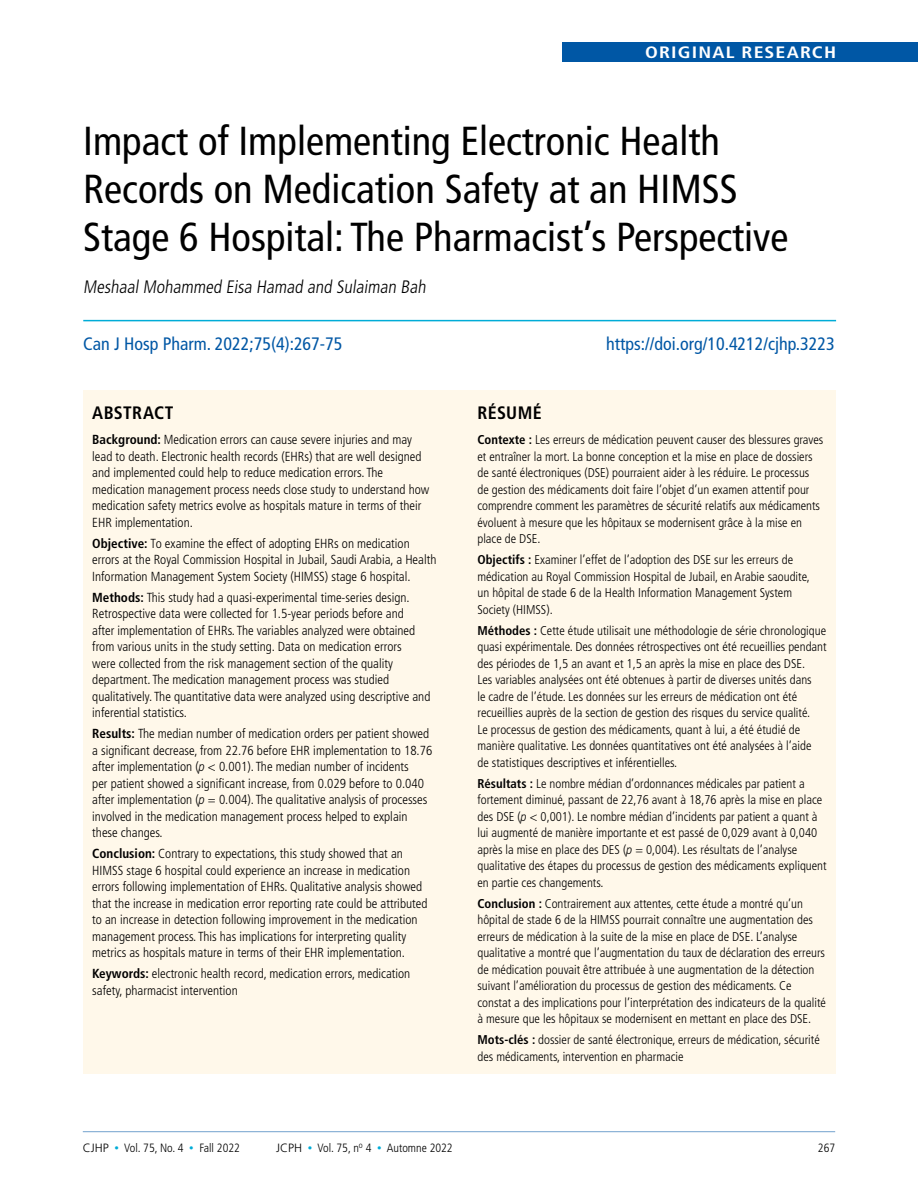
<style>
.page{position:relative;width:918px;height:1188px;background:#fff}
.page>*{position:absolute;margin:0;border:0;box-sizing:border-box;transform-origin:0 0}
.CJHP_Title{font:condensed 40.5px/48px "Frutiger LT Std";color:#000}
.CJHP_IssueInfo{font:condensed 18px "Frutiger LT Std";color:#0057a5}
.CJHP_Authors{font:300 condensed 18px "Frutiger LT Std";color:#000}
.CJHP_H1{font:700 condensed 18px "Frutiger LT Std";letter-spacing:.02em;color:#000}
.t1{font:700 condensed 16.5px "Frutiger LT Std";letter-spacing:.055em;color:#fff;scale:1.2 1}
.CJHP_ABSTRACT_WithL{font:300 condensed 13.2px/16.5px "Frutiger LT Std";color:#000}
.CJHP_FR_ABSTRACT_Wi{font:300 condensed 12.75px/16.5px "Frutiger LT Std";color:#000}
.t2{font:300 condensed 12px "Frutiger LT Std";color:#000}
.s1{font-weight:700}
.s2{font-style:italic}
.s3{font-stretch:normal}
.s4{font-size:9px;color:#00acd7}
</style>
<div class="page">
<hr style="left:83px;top:1131px;width:752px;height:1px;background:#0057a5">
<div style="left:562px;top:42px;width:356px;height:20px;background:#0057a5"></div>
<div style="left:83px;top:390px;width:753px;height:684px;background:#fff8ea"></div>
<hr style="left:83px;top:320px;width:753px;height:1px;background:#00acd7">
<p class="t1" style="left:645px;top:42px;width:161px">ORIGINAL RESEARCH</p>
<p class="CJHP_Title" style="left:83px;top:117px;width:707px">Impact of Implementing Electronic Health<br>Records on Medication Safety at an HIMSS<br>Stage 6 Hospital: The Pharmacist’s Perspective</p>
<p class="CJHP_Authors" style="left:83px;top:276px;width:347px">Meshaal Mohammed Eisa Hamad and Sulaiman Bah</p>
<p class="CJHP_IssueInfo" style="left:83px;top:333px;width:261px">Can J Hosp Pharm. 2022;75(4):267-75</p>
<p class="CJHP_IssueInfo" style="left:606px;top:333px;width:230px">https://doi.org/10.4212/cjhp.3223</p>
<p class="CJHP_H1" style="left:92px;top:402px;width:83px">ABSTRACT</p>
<p class="CJHP_ABSTRACT_WithL" style="left:92px;top:431px;width:339px"><span class="s1">Background:</span> Medication errors can cause severe injuries and may lead to death. Electronic health records (EHRs) that are well designed and implemented could help to reduce medication errors. The medication management process needs close study to understand how medication safety metrics evolve as hospitals mature in terms of their EHR implementation.</p>
<p class="CJHP_ABSTRACT_WithL" style="left:92px;top:535px;width:346px"><span class="s1">Objective:</span> To examine the effect of adopting EHRs on medication errors at the Royal Commission Hospital in Jubail, Saudi Arabia, a Health<br>Information Management System Society (HIMSS) stage 6 hospital.</p>
<p class="CJHP_ABSTRACT_WithL" style="left:92px;top:589px;width:340px"><span class="s1">Methods:</span> This study had a quasi-experimental time-series design.<br>Retrospective data were collected for 1.5-year periods before and<br>after implementation of EHRs. The variables analyzed were obtained from various units in the study setting. Data on medication errors<br>were collected from the risk management section of the quality department. The medication management process was studied qualitatively. The quantitative data were analyzed using descriptive and inferential statistics.</p>
<p class="CJHP_ABSTRACT_WithL" style="left:92px;top:725px;width:342px"><span class="s1">Results:</span> The median number of medication orders per patient showed a significant decrease, from 22.76 before EHR implementation to 18.76 after implementation (<span class="s2">p</span> &lt; 0.001). The median number of incidents<br>per patient showed a significant increase, from 0.029 before to 0.040 after implementation (<span class="s2">p</span> = 0.004). The qualitative analysis of processes involved in the medication management process helped to explain these changes.</p>
<p class="CJHP_ABSTRACT_WithL" style="left:92px;top:845px;width:337px"><span class="s1">Conclusion:</span> Contrary to expectations, this study showed that an HIMSS stage 6 hospital could experience an increase in medication errors following implementation of EHRs. Qualitative analysis showed that the increase in medication error reporting rate could be attributed to an increase in detection following improvement in the medication management process. This has implications for interpreting quality metrics as hospitals mature in terms of their EHR implementation.</p>
<p class="CJHP_ABSTRACT_WithL" style="left:92px;top:965px;width:320px"><span class="s1">Keywords:</span> electronic health record, medication errors, medication safety, pharmacist intervention</p>
<p class="CJHP_H1" style="left:477px;top:402px;width:66px">RÉSUMÉ</p>
<p class="CJHP_FR_ABSTRACT_Wi" style="left:477px;top:432px;width:347px"><span class="s1">Contexte :</span> Les erreurs de médication peuvent causer des blessures graves et entraîner la mort. La bonne conception et la mise en place de dossiers de santé électroniques (DSE) pourraient aider à les réduire. Le processus de gestion des médicaments doit faire l’objet d’un examen attentif pour comprendre comment les paramètres de sécurité relatifs aux médicaments évoluent à mesure que les hôpitaux se modernisent grâce à la mise en place de DSE.</p>
<p class="CJHP_FR_ABSTRACT_Wi" style="left:477px;top:552px;width:334px"><span class="s1">Objectifs :</span> Examiner l’effet de l’adoption des DSE sur les erreurs de médication au Royal Commission Hospital de Jubail, en Arabie saoudite, un hôpital de stade 6 de la Health Information Management System Society (HIMSS).</p>
<p class="CJHP_FR_ABSTRACT_Wi" style="left:477px;top:622px;width:351px"><span class="s1">Méthodes :</span> Cette étude utilisait une méthodologie de série chronologique quasi expérimentale. Des données rétrospectives ont été recueillies pendant des périodes de 1,5 an avant et 1,5 an après la mise en place des DSE.<br>Les variables analysées ont été obtenues à partir de diverses unités dans<br>le cadre de l’étude. Les données sur les erreurs de médication ont été recueillies auprès de la section de gestion des risques du service qualité.<br>Le processus de gestion des médicaments, quant à lui, a été étudié de manière qualitative. Les données quantitatives ont été analysées à l’aide<br>de statistiques descriptives et inférentielles.</p>
<p class="CJHP_FR_ABSTRACT_Wi" style="left:477px;top:775px;width:351px"><span class="s1">Résultats :</span> Le nombre médian d’ordonnances médicales par patient a fortement diminué, passant de 22,76 avant à 18,76 après la mise en place des DSE (<span class="s2">p</span> &lt; 0,001). Le nombre médian d’incidents par patient a quant à lui augmenté de manière importante et est passé de 0,029 avant à 0,040 après la mise en place des DES (<span class="s2">p</span> = 0,004). Les résultats de l’analyse qualitative des étapes du processus de gestion des médicaments expliquent en partie ces changements.</p>
<p class="CJHP_FR_ABSTRACT_Wi" style="left:477px;top:895px;width:350px"><span class="s1">Conclusion :</span> Contrairement aux attentes, cette étude a montré qu’un hôpital de stade 6 de la HIMSS pourrait connaître une augmentation des erreurs de médication à la suite de la mise en place de DSE. L’analyse qualitative a montré que l’augmentation du taux de déclaration des erreurs de médication pouvait être attribuée à une augmentation de la détection suivant l’amélioration du processus de gestion des médicaments. Ce constat a des implications pour l’interprétation des indicateurs de la qualité à mesure que les hôpitaux se modernisent en mettant en place des DSE.</p>
<p class="CJHP_FR_ABSTRACT_Wi" style="left:477px;top:1032px;width:344px"><span class="s1">Mots-clés :</span> dossier de santé électronique, erreurs de médication, sécurité des médicaments, intervention en pharmacie</p>
<p class="t2" style="left:83px;top:1141px;width:159px"><span class="s3">CJHP</span> <span class="s4">•</span> Vol. 75, No. 4 <span class="s4">•</span> Fall 2022</p>
<p class="t2" style="left:276px;top:1141px;width:178px"><span class="s3">JCPH</span> <span class="s4">•</span> Vol. 75, n<sup>o</sup> 4 <span class="s4">•</span> Automne 2022</p>
<p class="t2" style="left:818px;top:1141px;width:19px">267</p>
</div>
